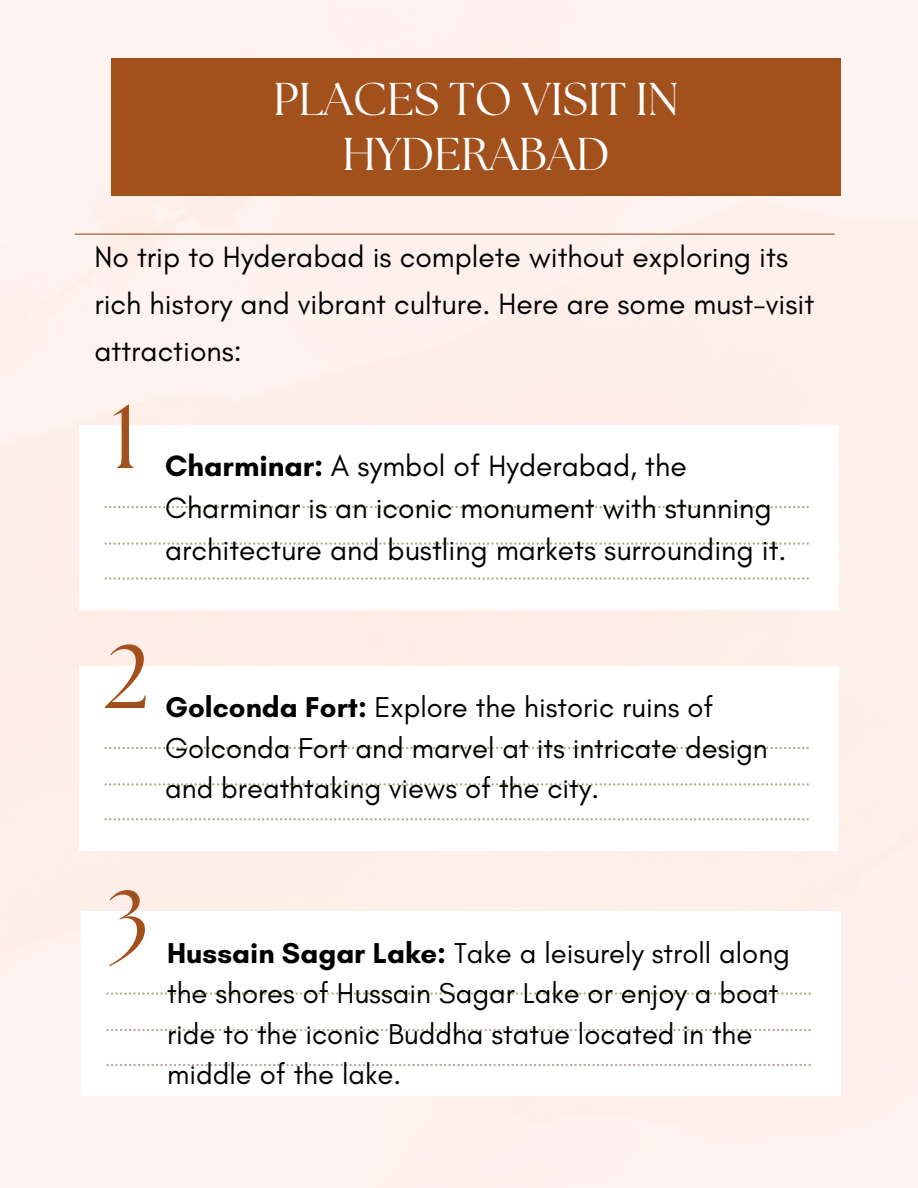
<style>
.page{position:relative;width:918px;height:1188px;background:#fef1ec}
.page>*{position:absolute;margin:0;border:0;box-sizing:border-box;transform-origin:0 0}
.t1{font:90px "The Seasons";color:#a2511d}
.t2{font:45.9px/54.8px "The Seasons";color:#fff;text-align:center}
.t3{font:30px/47.2px "Glacial Indifference";color:#000}
.t4{font:29.25px/40.5px "Glacial Indifference";color:#000}
.s1{font-weight:700}
</style>
<div class="page">
<svg style="left:79px;top:666px;width:760px;height:185px"></svg>
<svg style="left:81px;top:912px;width:760px;height:184px"></svg>
<svg style="left:105px;top:747px;width:704px;height:2px"></svg>
<svg style="left:106px;top:992px;width:705px;height:3px"></svg>
<svg style="left:105px;top:818px;width:704px;height:2px"></svg>
<svg style="left:106px;top:1064px;width:705px;height:2px"></svg>
<svg style="left:105px;top:783px;width:704px;height:3px"></svg>
<svg style="left:106px;top:1029px;width:705px;height:2px"></svg>
<hr style="left:75px;top:234px;width:760px;height:1px;background:#a2511d">
<div style="left:111px;top:59px;width:730px;height:137px;background:#a2511d"></div>
<svg style="left:79px;top:425px;width:760px;height:185px"></svg>
<svg style="left:105px;top:506px;width:704px;height:2px"></svg>
<svg style="left:105px;top:577px;width:704px;height:3px"></svg>
<svg style="left:105px;top:542px;width:704px;height:3px"></svg>
<h2 class="t2" style="left:273px;top:74px;width:407px">PLACES TO VISIT IN<br>HYDERABAD</h2>
<p class="t3" style="left:94px;top:233px;width:721px">No trip to Hyderabad is complete without exploring its rich history and vibrant culture. Here are some must-visit attractions:</p>
<h1 class="t1" style="left:111px;top:396px;width:29px">1</h1>
<p class="t3" style="left:165px;top:445px;width:623px;line-height:41.7px"><span class="s1">Charminar:</span> A symbol of Hyderabad, the<br>Charminar is an iconic monument with stunning architecture and bustling markets surrounding it.</p>
<h1 class="t1" style="left:105px;top:636px;width:46px">2</h1>
<p class="t4" style="left:165px;top:687px;width:604px"><span class="s1">Golconda Fort:</span> Explore the historic ruins of<br>Golconda Fort and marvel at its intricate design and breathtaking views of the city.</p>
<h1 class="t1" style="left:106px;top:882px;width:44px">3</h1>
<p class="t4" style="left:167px;top:932px;width:625px"><span class="s1">Hussain Sagar Lake:</span> Take a leisurely stroll along the shores of Hussain Sagar Lake or enjoy a boat ride to the iconic Buddha statue located in the middle of the lake.</p>
</div>
